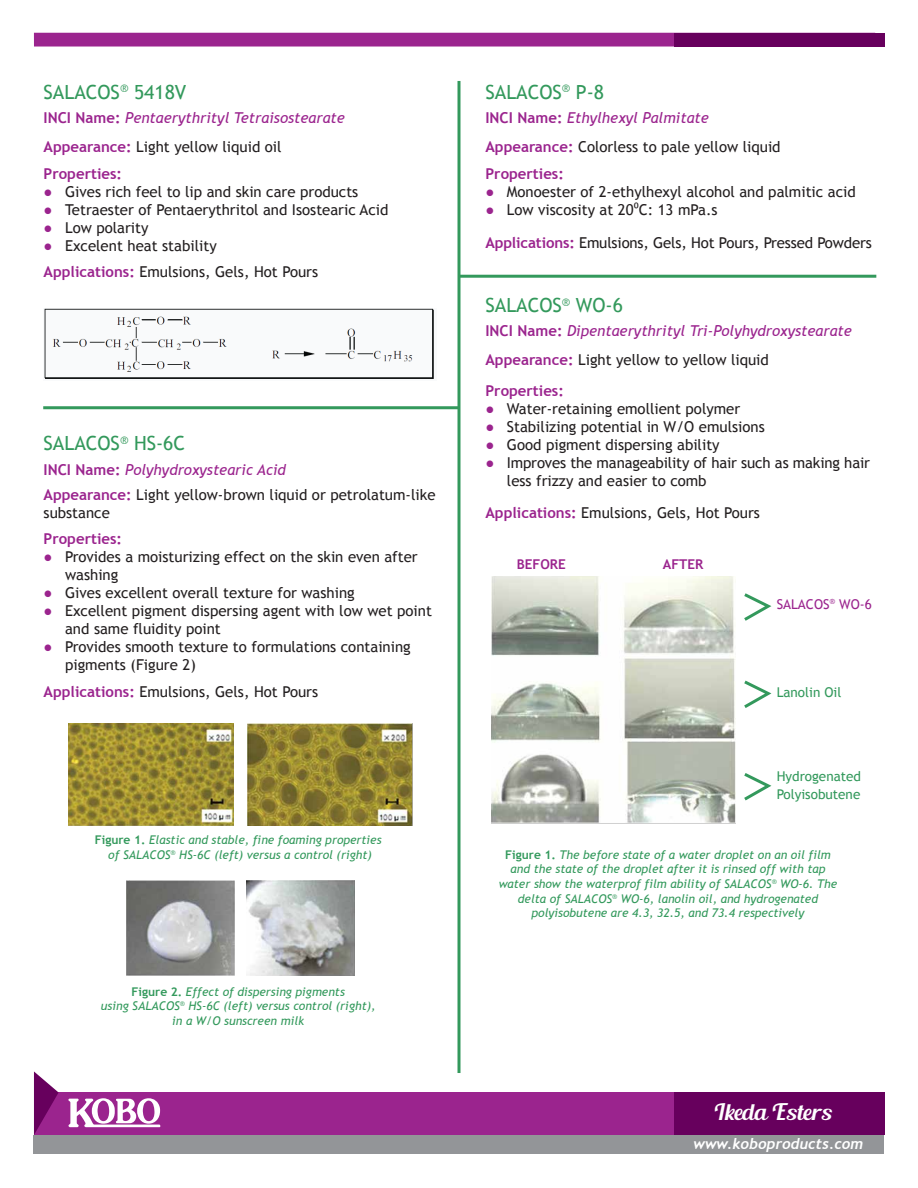
<style>
.page{position:relative;width:918px;height:1188px;background:#fff}
.page>*{position:absolute;margin:0;border:0;box-sizing:border-box;transform-origin:0 0}
.t1{font:22.5px "Blenda Script";color:#fff}
.t2{font:19.5px "Trebuchet MS";color:#33995c}
.t3{font:15px/18px "Trebuchet MS";color:#231f20}
.t4{font:italic 15px "Trebuchet MS";color:#9b248e}
.t5{font:700 15px "Trebuchet MS";color:#9b248e}
.t6{font:italic 700 15px "Trebuchet";color:#fff}
.t7{font:13.5px/18px "Trebuchet MS";color:#33995c}
.t8{font:13.5px "Trebuchet MS";color:#9b248e}
.t9{font:700 13.5px "Trebuchet MS";color:#9b248e}
.t10{font:italic 12px/14.7px "Trebuchet MS";color:#33995c;text-align:center}
.s1{font-weight:700;font-style:normal}
.s2{font-weight:700;color:#9b248e}
.s3{color:#9b248e}
.s4{font-family:"Myriad Pro"}
</style>
<div class="page">
<img style="left:126px;top:881px;width:109px;height:94px">
<img style="left:44px;top:308px;width:390px;height:71px">
<hr style="left:458px;top:81px;width:2px;height:992px;background:#33995c">
<div style="left:34px;top:33px;width:841px;height:14px;background:#9b248e"></div>
<div style="left:674px;top:33px;width:210px;height:14px;background:#67005d"></div>
<div style="left:34px;top:1093px;width:841px;height:60px;background:#9b248e"></div>
<div style="left:34px;top:1135px;width:850px;height:19px;background:#939598"></div>
<svg style="left:34px;top:1071px;width:25px;height:64px"></svg>
<div style="left:674px;top:1093px;width:210px;height:42px;background:#67005d"></div>
<svg style="left:68px;top:1098px;width:92px;height:29px"></svg>
<hr style="left:43px;top:406px;width:417px;height:3px;background:#33995c">
<hr style="left:460px;top:275px;width:416px;height:3px;background:#33995c">
<img style="left:247px;top:724px;width:166px;height:101px">
<img style="left:68px;top:724px;width:166px;height:101px">
<img style="left:246px;top:881px;width:109px;height:94px">
<svg style="left:744px;top:593px;width:28px;height:28px"></svg>
<svg style="left:744px;top:680px;width:28px;height:28px"></svg>
<svg style="left:744px;top:773px;width:28px;height:28px"></svg>
<img style="left:491px;top:577px;width:245px;height:246px">
<h2 class="t2" style="left:44px;top:80px;width:144px">SALACOS<sup>®</sup> 5418V</h2>
<p class="t4" style="left:44px;top:109px;width:303px"><span class="s1">INCI Name:</span> Pentaerythrityl Tetraisostearate</p>
<p class="t3" style="left:44px;top:137px;width:240px"><span class="s2">Appearance:</span> Light yellow liquid oil</p>
<p class="t5" style="left:44px;top:164px;width:80px">Properties:</p>
<p class="t3" style="left:44px;top:183px;width:316px"><span class="s3">●</span> Gives rich feel to lip and skin care products</p>
<p class="t3" style="left:44px;top:201px;width:346px"><span class="s3">●</span> Tetraester of Pentaerythritol and Isostearic Acid</p>
<p class="t3" style="left:44px;top:219px;width:106px"><span class="s3">●</span> Low polarity</p>
<p class="t3" style="left:44px;top:237px;width:175px"><span class="s3">●</span> Excelent heat stability</p>
<p class="t3" style="left:44px;top:263px;width:276px"><span class="s2">Applications:</span> Emulsions, Gels, Hot Pours</p>
<h2 class="t2" style="left:44px;top:432px;width:143px">SALACOS<sup>®</sup> HS-6C</h2>
<p class="t3" style="left:44px;top:486px;width:393px"><span class="s2">Appearance:</span> Light yellow-brown liquid or petrolatum-like substance</p>
<p class="t5" style="left:44px;top:530px;width:80px">Properties:</p>
<p class="t3" style="left:65px;top:548px;width:354px;text-indent:-21px"><span class="s3">●</span> Provides a moisturizing effect on the skin even after washing</p>
<p class="t3" style="left:44px;top:584px;width:313px"><span class="s3">●</span> Gives excellent overall texture for washing</p>
<p class="t3" style="left:65px;top:602px;width:368px;text-indent:-21px"><span class="s3">●</span> Excellent pigment dispersing agent with low wet point and same fluidity point</p>
<p class="t3" style="left:65px;top:638px;width:347px;text-indent:-21px"><span class="s3">●</span> Provides smooth texture to formulations containing pigments (Figure 2)</p>
<p class="t3" style="left:44px;top:683px;width:276px"><span class="s2">Applications:</span> Emulsions, Gels, Hot Pours</p>
<p class="t4" style="left:44px;top:460px;width:244px"><span class="s1">INCI Name:</span> Polyhydroxystearic Acid</p>
<p class="t10" style="left:95px;top:833px;width:288px"><span class="s1">Figure 1.</span> Elastic and stable, fine foaming properties of SALACOS<sup>®</sup> HS-6C (left) versus a control (right)</p>
<p class="t10" style="left:101px;top:984px;width:276px"><span class="s1">Figure 2.</span> Effect of dispersing pigments<br>using SALACOS<sup>®</sup> HS-6C (left) versus control (right), in a W/O sunscreen milk</p>
<h2 class="t2" style="left:485px;top:80px;width:120px">SALACOS<sup>®</sup> P-8</h2>
<p class="t4" style="left:485px;top:109px;width:225px"><span class="s1">INCI Name:</span> Ethylhexyl Palmitate</p>
<p class="t3" style="left:485px;top:133px;width:297px;line-height:27.3px"><span class="s2">Appearance:</span> Colorless to pale yellow liquid<br><span class="s2">Properties:</span></p>
<p class="t3" style="left:485px;top:183px;width:372px"><span class="s3">●</span> Monoester of 2-ethylhexyl alcohol and palmitic acid</p>
<p class="t3" style="left:485px;top:201px;width:234px"><span class="s3">●</span> Low viscosity at 20<span class="s4">0</span>C: 13 mPa.s</p>
<p class="t3" style="left:485px;top:234px;width:388px"><span class="s2">Applications:</span> Emulsions, Gels, Hot Pours, Pressed Powders</p>
<h2 class="t2" style="left:485px;top:294px;width:139px">SALACOS<sup>®</sup> WO-6</h2>
<p class="t4" style="left:485px;top:322px;width:368px"><span class="s1">INCI Name:</span> Dipentaerythrityl Tri-Polyhydroxystearate</p>
<p class="t3" style="left:485px;top:351px;width:285px"><span class="s2">Appearance:</span> Light yellow to yellow liquid</p>
<p class="t5" style="left:485px;top:381px;width:80px">Properties:</p>
<p class="t3" style="left:485px;top:399px;width:256px"><span class="s3">●</span> Water-retaining emollient polymer</p>
<p class="t3" style="left:485px;top:417px;width:281px"><span class="s3">●</span> Stabilizing potential in W/O emulsions</p>
<p class="t3" style="left:485px;top:435px;width:236px"><span class="s3">●</span> Good pigment dispersing ability</p>
<p class="t3" style="left:507px;top:453px;width:365px;text-indent:-21px"><span class="s3">●</span> Improves the manageability of hair such as making hair less frizzy and easier to comb</p>
<p class="t3" style="left:485px;top:504px;width:276px"><span class="s2">Applications:</span> Emulsions, Gels, Hot Pours</p>
<p class="t9" style="left:517px;top:556px;width:51px">BEFORE</p>
<p class="t9" style="left:663px;top:556px;width:42px">AFTER</p>
<p class="t8" style="left:777px;top:596px;width:97px">SALACOS<sup>®</sup> WO-6</p>
<p class="t7" style="left:777px;top:684px;width:66px">Lanolin Oil</p>
<p class="t7" style="left:777px;top:768px;width:86px">Hydrogenated<br>Polyisobutene</p>
<p class="t10" style="left:499px;top:847px;width:340px"><span class="s1">Figure 1.</span> The before state of a water droplet on an oil film and the state of the droplet after it is rinsed off with tap water show the waterprof film ability of SALACOS<sup>®</sup> WO-6. The delta of SALACOS<sup>®</sup> WO-6, lanolin oil, and hydrogenated polyisobutene are 4.3, 32.5, and 73.4 respectively</p>
<h1 class="t1" style="left:714px;top:1098px;width:119px">Ikeda Esters</h1>
<p class="t6" style="left:693px;top:1134px;width:171px">www.koboproducts.com</p>
</div>
